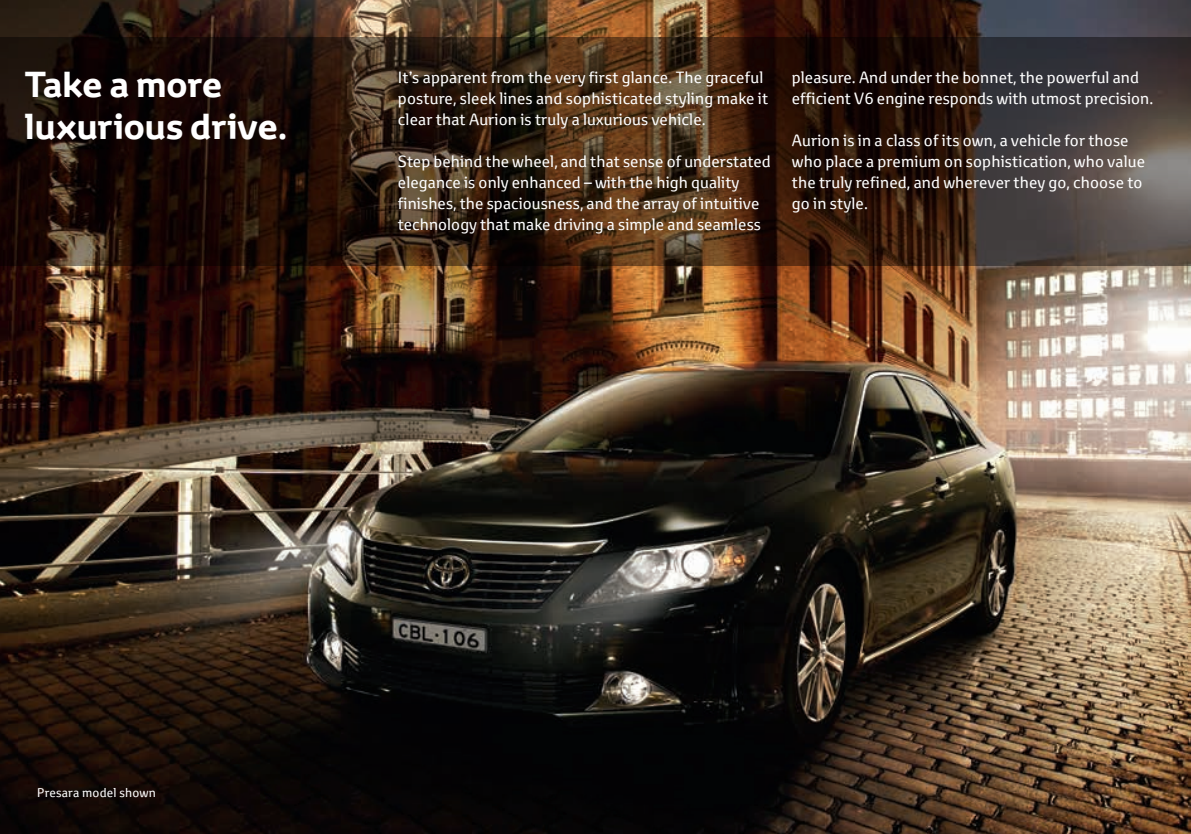
<style>
.page{position:relative;width:1191px;height:834px;background:#fff}
.page>*{position:absolute;margin:0;border:0;box-sizing:border-box;transform-origin:0 0}
.t1{font:700 35px/42px "Toyota Display";color:#fff}
.Body_Black{font:15.75px/21px "Toyota Text";letter-spacing:.005em;color:#fff}
.Model_Shown_Notation{font:12.25px "Toyota Text";letter-spacing:.015em;color:#fff}
</style>
<div class="page">
<img style="left:0;top:0;width:1191px;height:833px">
<svg style="left:0;top:37px;width:1191px;height:228px"></svg>
<p class="t1" style="left:25px;top:63px;width:264px">Take a more luxurious drive.</p>
<p class="Body_Black" style="left:398px;top:67px;width:372px">It’s apparent from the very first glance. The graceful posture, sleek lines and sophisticated styling make it clear that Aurion is truly a luxurious vehicle.</p>
<p class="Body_Black" style="left:398px;top:151px;width:374px">Step behind the wheel, and that sense of understated elegance is only enhanced – with the high quality finishes, the spaciousness, and the array of intuitive technology that make driving a simple and seamless</p>
<p class="Body_Black" style="left:792px;top:67px;width:363px">pleasure. And under the bonnet, the powerful and efficient V6 engine responds with utmost precision.</p>
<p class="Body_Black" style="left:792px;top:130px;width:355px">Aurion is in a class of its own, a vehicle for those who place a premium on sophistication, who value the truly refined, and wherever they go, choose to go in style.</p>
<p class="Model_Shown_Notation" style="left:37px;top:784px;width:120px">Presara model shown</p>
</div>
